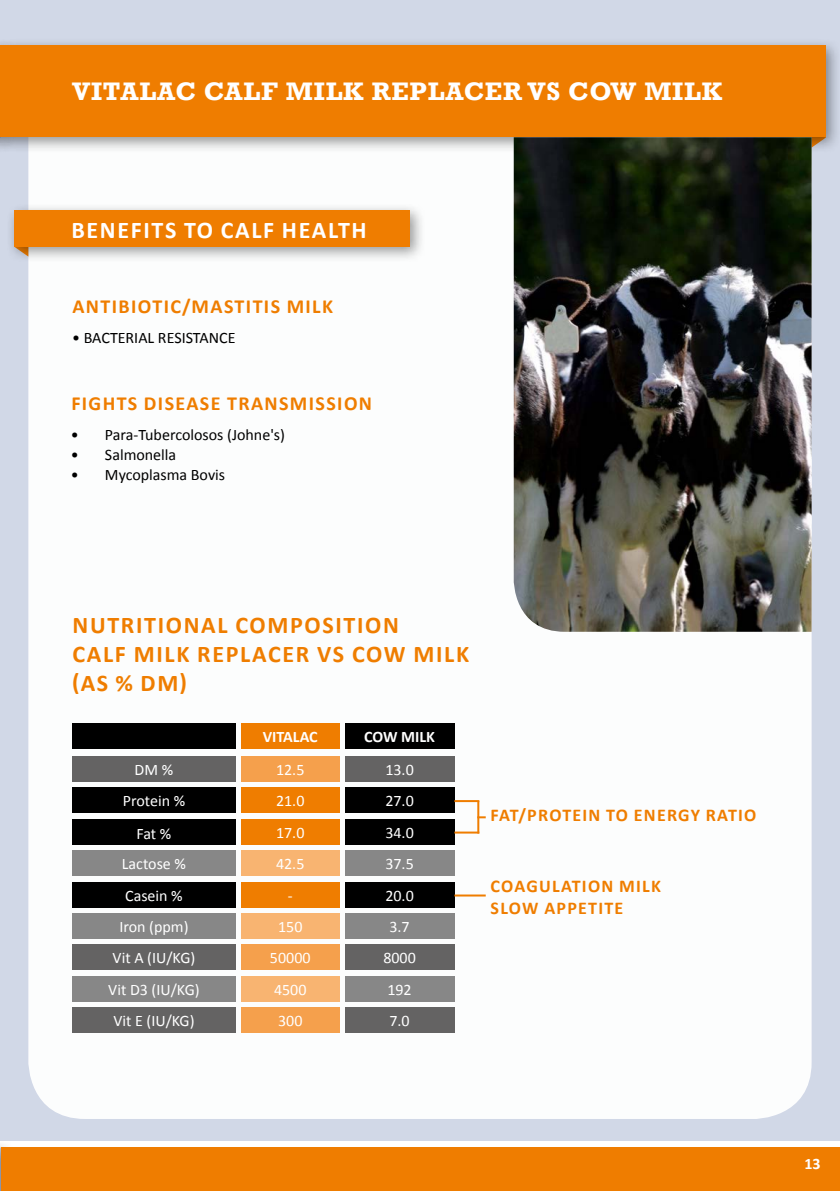
<style>
.page{position:relative;width:840px;height:1191px;background:#fff}
.page>*{position:absolute;margin:0;border:0;box-sizing:border-box;transform-origin:0 0}
.t1{font:700 26px "Rockwell";letter-spacing:.03em;color:#fff}
.t2{font:700 24px/28.8px "Calibri";letter-spacing:.07em;color:#ef7d00}
.t3{font:700 24px "Calibri";letter-spacing:.07em;color:#fff}
.t4{font:700 20px "Calibri";letter-spacing:.07em;color:#ef7d00}
.t5{font:700 18px/21.6px "Calibri";letter-spacing:.07em;color:#ef7d00}
.t6{font:16px/31.4px "Calibri";color:#fff}
.t7{font:16px "Calibri";color:#000}
.t8{font:700 16px "Calibri";color:#fff}
</style>
<div class="page">
<div style="left:0;top:0;width:839px;height:1141px;background:#d1d8e7"></div>
<div style="left:28px;top:82px;width:783px;height:1037px;background:#fff;border-radius:57px"></div>
<div style="left:0;top:1139px;width:16px;height:52px;background:#000;opacity:.4"></div>
<div style="left:2px;top:1147px;width:837px;height:44px;background:#ef7d00"></div>
<div style="left:0;top:37px;width:839px;height:116px;background:#000;opacity:.4"></div>
<div style="left:0;top:45px;width:825px;height:92px;background:#ef7d00"></div>
<div style="left:6px;top:202px;width:419px;height:61px;background:#000;opacity:.4"></div>
<div style="left:14px;top:210px;width:395px;height:37px;background:#ef7d00"></div>
<div style="left:241px;top:723px;width:98px;height:25px;background:#ef7d00"></div>
<div style="left:344px;top:723px;width:110px;height:25px;background:#000"></div>
<div style="left:72px;top:723px;width:164px;height:25px;background:#000"></div>
<div style="left:241px;top:755px;width:98px;height:26px;background:#f5a04c"></div>
<div style="left:241px;top:787px;width:98px;height:26px;background:#ef7d00"></div>
<div style="left:241px;top:913px;width:98px;height:26px;background:#f8b471"></div>
<div style="left:241px;top:818px;width:98px;height:26px;background:#ef7d00"></div>
<div style="left:241px;top:944px;width:98px;height:26px;background:#f5a04c"></div>
<div style="left:241px;top:850px;width:98px;height:26px;background:#f8b471"></div>
<div style="left:241px;top:976px;width:98px;height:25px;background:#f8b471"></div>
<div style="left:241px;top:881px;width:98px;height:26px;background:#ef7d00"></div>
<div style="left:241px;top:1007px;width:98px;height:26px;background:#f5a04c"></div>
<div style="left:344px;top:755px;width:110px;height:26px;background:#646363"></div>
<div style="left:344px;top:787px;width:110px;height:26px;background:#000"></div>
<div style="left:344px;top:913px;width:110px;height:26px;background:#878787"></div>
<div style="left:344px;top:818px;width:110px;height:26px;background:#000"></div>
<div style="left:344px;top:944px;width:110px;height:26px;background:#646363"></div>
<div style="left:344px;top:850px;width:110px;height:26px;background:#878787"></div>
<div style="left:344px;top:976px;width:110px;height:25px;background:#878787"></div>
<div style="left:344px;top:881px;width:110px;height:26px;background:#000"></div>
<div style="left:344px;top:1007px;width:110px;height:26px;background:#646363"></div>
<div style="left:72px;top:755px;width:164px;height:26px;background:#646363"></div>
<div style="left:72px;top:787px;width:164px;height:26px;background:#000"></div>
<div style="left:72px;top:913px;width:164px;height:26px;background:#878787"></div>
<div style="left:72px;top:818px;width:164px;height:26px;background:#000"></div>
<div style="left:72px;top:944px;width:164px;height:26px;background:#646363"></div>
<div style="left:72px;top:850px;width:164px;height:26px;background:#878787"></div>
<div style="left:72px;top:976px;width:164px;height:25px;background:#878787"></div>
<div style="left:72px;top:881px;width:164px;height:26px;background:#000"></div>
<div style="left:72px;top:1007px;width:164px;height:26px;background:#646363"></div>
<hr style="left:454px;top:894px;width:31px;height:2px;background:#ef7d00">
<svg style="left:479px;top:816px;width:6px;height:2px"></svg>
<hr style="left:454px;top:831px;width:25px;height:2px;background:#ef7d00">
<hr style="left:454px;top:800px;width:25px;height:2px;background:#ef7d00">
<hr style="left:477px;top:801px;width:2px;height:32px;background:#ef7d00">
<img style="left:513px;top:137px;width:298px;height:495px">
<h1 class="t1" style="left:72px;top:75px;width:651px">VITALAC CALF MILK REPLACER VS COW MILK</h1>
<h2 class="t3" style="left:71px;top:215px;width:297px">BENEFITS TO CALF HEALTH</h2>
<p class="t4" style="left:72px;top:293px;width:262px">ANTIBIOTIC/MASTITIS MILK</p>
<p class="t7" style="left:72px;top:327px;width:165px">• BACTERIAL RESISTANCE</p>
<p class="t4" style="left:71px;top:391px;width:302px">FIGHTS DISEASE TRANSMISSION</p>
<p class="t7" style="left:71px;top:425px;width:215px">• Para-Tubercolosos (Johne's)</p>
<p class="t7" style="left:71px;top:445px;width:107px">• Salmonella</p>
<p class="t7" style="left:71px;top:465px;width:156px">• Mycoplasma Bovis</p>
<h2 class="t2" style="left:72px;top:611px;width:398px">NUTRITIONAL COMPOSITION<br>CALF MILK REPLACER VS COW MILK (AS % DM)</h2>
<p class="t8" style="left:364px;top:726px;width:72px">COW MILK</p>
<p class="t6" style="left:385px;top:753px;width:30px">13.0<br>27.0</p>
<p class="t8" style="left:263px;top:726px;width:56px">VITALAC</p>
<p class="t6" style="left:123px;top:753px;width:64px;text-align:center">DM %<br>Protein %</p>
<p class="t6" style="left:276px;top:753px;width:30px">12.5<br>21.0</p>
<p class="t6" style="left:136px;top:817px;width:36px">Fat %</p>
<p class="t6" style="left:276px;top:816px;width:30px">17.0</p>
<p class="t6" style="left:385px;top:816px;width:30px">34.0</p>
<p class="t6" style="left:122px;top:848px;width:66px">Lactose %</p>
<p class="t6" style="left:276px;top:848px;width:30px">42.5</p>
<p class="t6" style="left:385px;top:848px;width:30px">37.5</p>
<p class="t6" style="left:125px;top:879px;width:59px">Casein %</p>
<p class="t6" style="left:288px;top:879px;width:6px">-</p>
<p class="t6" style="left:385px;top:879px;width:30px">20.0</p>
<p class="t6" style="left:119px;top:911px;width:71px">Iron (ppm)</p>
<p class="t6" style="left:278px;top:911px;width:26px">150</p>
<p class="t6" style="left:389px;top:911px;width:22px">3.7</p>
<p class="t6" style="left:113px;top:942px;width:84px">Vit A (IU/KG)</p>
<p class="t6" style="left:270px;top:942px;width:42px">50000</p>
<p class="t6" style="left:383px;top:942px;width:34px">8000</p>
<p class="t6" style="left:108px;top:974px;width:93px">Vit D3 (IU/KG)</p>
<p class="t6" style="left:274px;top:974px;width:34px">4500</p>
<p class="t6" style="left:387px;top:974px;width:26px">192</p>
<p class="t6" style="left:113px;top:1005px;width:83px">Vit E (IU/KG)</p>
<p class="t6" style="left:278px;top:1005px;width:26px">300</p>
<p class="t6" style="left:389px;top:1005px;width:22px">7.0</p>
<p class="t5" style="left:490px;top:804px;width:267px">FAT/PROTEIN TO ENERGY RATIO</p>
<p class="t5" style="left:490px;top:875px;width:172px">COAGULATION MILK<br>SLOW APPETITE</p>
<p class="t8" style="left:804px;top:1153px;width:18px">13</p>
</div>
